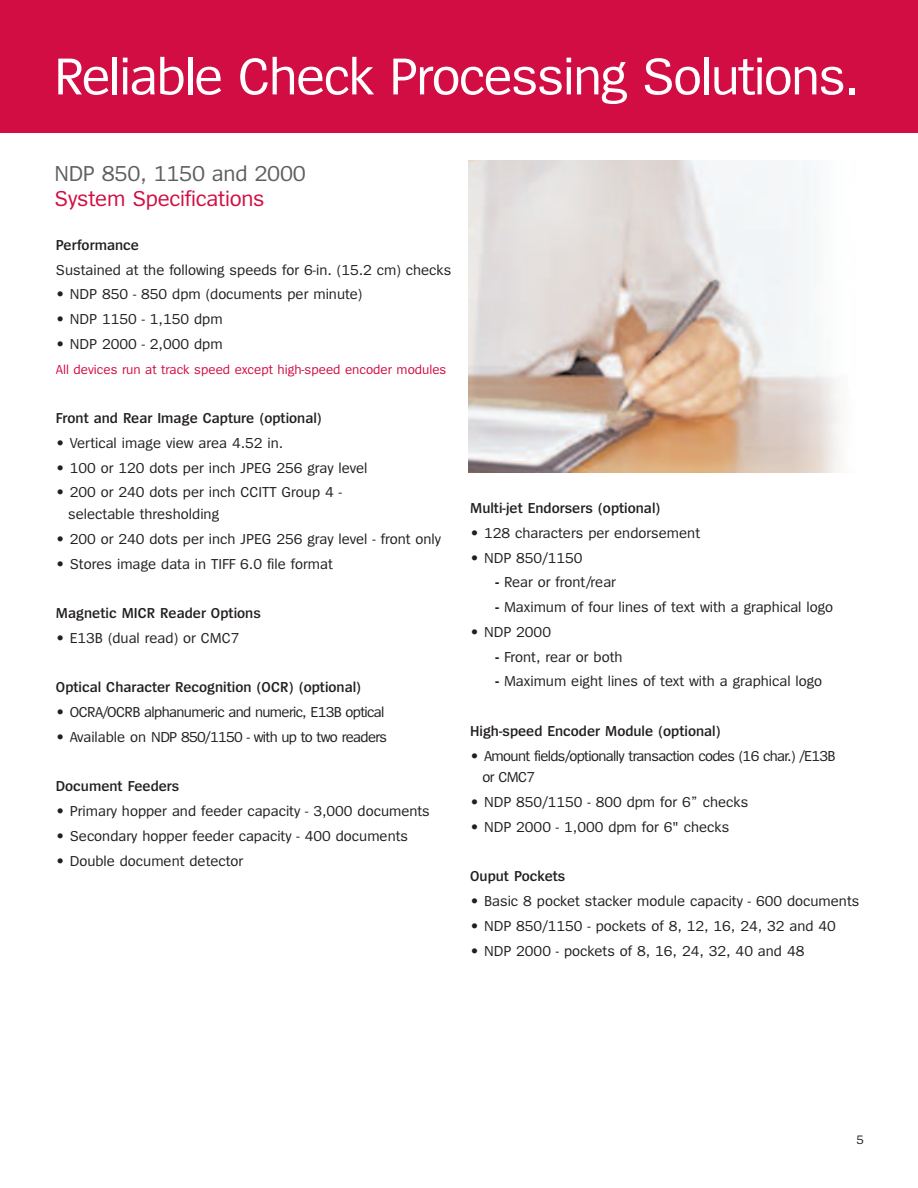
<style>
.page{position:relative;width:918px;height:1188px;background:#fff}
.page>*{position:absolute;margin:0;border:0;box-sizing:border-box;transform-origin:0 0}
.t1{font:54px "Spiegel";letter-spacing:-.03em;color:#fff}
.t2{font:22.5px "Spiegel";letter-spacing:-.01em;color:#d20d44}
.t3{font:22.5px "Spiegel";letter-spacing:-.01em;color:#5f5f62}
.t4{font:15px/21.8px "Spiegel";color:#231f20}
.t5{font:600 15px "Spiegel";color:#231f20}
.t6{font:15px/21.8px "Spiegel";letter-spacing:-.04em;color:#231f20}
.t7{font:13.5px "Spiegel";color:#d20d44}
.t8{font:12.75px "Spiegel";color:#231f20}
.s1{font-weight:700}
</style>
<div class="page">
<div style="left:0;top:0;width:918px;height:133px;background:#d20d44"></div>
<img style="left:468px;top:161px;width:371px;height:311px">
<h1 class="t1" style="left:54px;top:57px;width:807px">Reliable Check Processing Solutions.</h1>
<h2 class="t3" style="left:55px;top:165px;width:253px">NDP 850, 1150 and 2000</h2>
<h2 class="t2" style="left:55px;top:191px;width:212px">System Specifications</h2>
<p class="t5" style="left:56px;top:239px;width:85px">Performance</p>
<p class="t4" style="left:56px;top:260px;width:397px">Sustained at the following speeds for 6-in. (15.2 cm) checks</p>
<p class="t4" style="left:56px;top:284px;width:308px">• NDP 850 - 850 dpm (documents per minute)</p>
<p class="t4" style="left:56px;top:309px;width:168px">• NDP 1150 - 1,150 dpm</p>
<p class="t4" style="left:56px;top:334px;width:168px">• NDP 2000 - 2,000 dpm</p>
<p class="t7" style="left:56px;top:364px;width:392px">All devices run at track speed except high-speed encoder modules</p>
<p class="t5" style="left:56px;top:413px;width:268px">Front and Rear Image Capture (optional)</p>
<p class="t4" style="left:56px;top:433px;width:229px">• Vertical image view area 4.52 in.</p>
<p class="t4" style="left:56px;top:458px;width:313px">• 100 or 120 dots per inch JPEG 256 gray level</p>
<p class="t4" style="left:68px;top:482px;width:275px;text-indent:-12px">• 200 or 240 dots per inch CCITT Group 4 - selectable thresholding</p>
<p class="t4" style="left:56px;top:529px;width:387px">• 200 or 240 dots per inch JPEG 256 gray level - front only</p>
<p class="t4" style="left:56px;top:554px;width:278px">• Stores image data in TIFF 6.0 file format</p>
<p class="t5" style="left:56px;top:608px;width:207px">Magnetic MICR Reader Options</p>
<p class="t4" style="left:56px;top:628px;width:185px">• E13B (dual read) or CMC7</p>
<p class="t5" style="left:56px;top:682px;width:307px">Optical Character Recognition (OCR) (optional)</p>
<p class="t6" style="left:56px;top:702px;width:330px">• OCRA/OCRB alphanumeric and numeric, E13B optical</p>
<p class="t6" style="left:56px;top:727px;width:333px">• Available on NDP 850/1150 - with up to two readers</p>
<p class="t5" style="left:56px;top:781px;width:125px">Document Feeders</p>
<p class="t4" style="left:56px;top:801px;width:376px">• Primary hopper and feeder capacity - 3,000 documents</p>
<p class="t4" style="left:56px;top:826px;width:354px">• Secondary hopper feeder capacity - 400 documents</p>
<p class="t4" style="left:56px;top:851px;width:189px">• Double document detector</p>
<p class="t5" style="left:470px;top:503px;width:192px">Multi-jet Endorsers (optional)</p>
<p class="t4" style="left:470px;top:523px;width:231px">• 128 characters per endorsement</p>
<p class="t4" style="left:470px;top:548px;width:114px">• NDP 850/1150</p>
<p class="t4" style="left:495px;top:573px;width:122px"><span class="s1">-</span> Rear or front/rear</p>
<p class="t4" style="left:495px;top:597px;width:339px"><span class="s1">-</span> Maximum of four lines of text with a graphical logo</p>
<p class="t4" style="left:470px;top:622px;width:82px">• NDP 2000</p>
<p class="t4" style="left:495px;top:647px;width:129px"><span class="s1">-</span> Front, rear or both</p>
<p class="t4" style="left:495px;top:672px;width:328px"><span class="s1">-</span> Maximum eight lines of text with a graphical logo</p>
<p class="t5" style="left:470px;top:726px;width:252px">High-speed Encoder Module (optional)</p>
<p class="t6" style="left:483px;top:746px;width:355px;text-indent:-12px">• Amount fields/optionally transaction codes (16 char.) /E13B or CMC7</p>
<p class="t4" style="left:470px;top:792px;width:280px">• NDP 850/1150 - 800 dpm for 6” checks</p>
<p class="t4" style="left:470px;top:817px;width:261px">• NDP 2000 - 1,000 dpm for 6" checks</p>
<p class="t5" style="left:470px;top:871px;width:97px">Ouput Pockets</p>
<p class="t4" style="left:470px;top:891px;width:391px">• Basic 8 pocket stacker module capacity - 600 documents</p>
<p class="t4" style="left:470px;top:916px;width:367px">• NDP 850/1150 - pockets of 8, 12, 16, 24, 32 and 40</p>
<p class="t4" style="left:470px;top:941px;width:336px">• NDP 2000 - pockets of 8, 16, 24, 32, 40 and 48</p>
<p class="t8" style="left:857px;top:1135px;width:9px">5</p>
</div>
